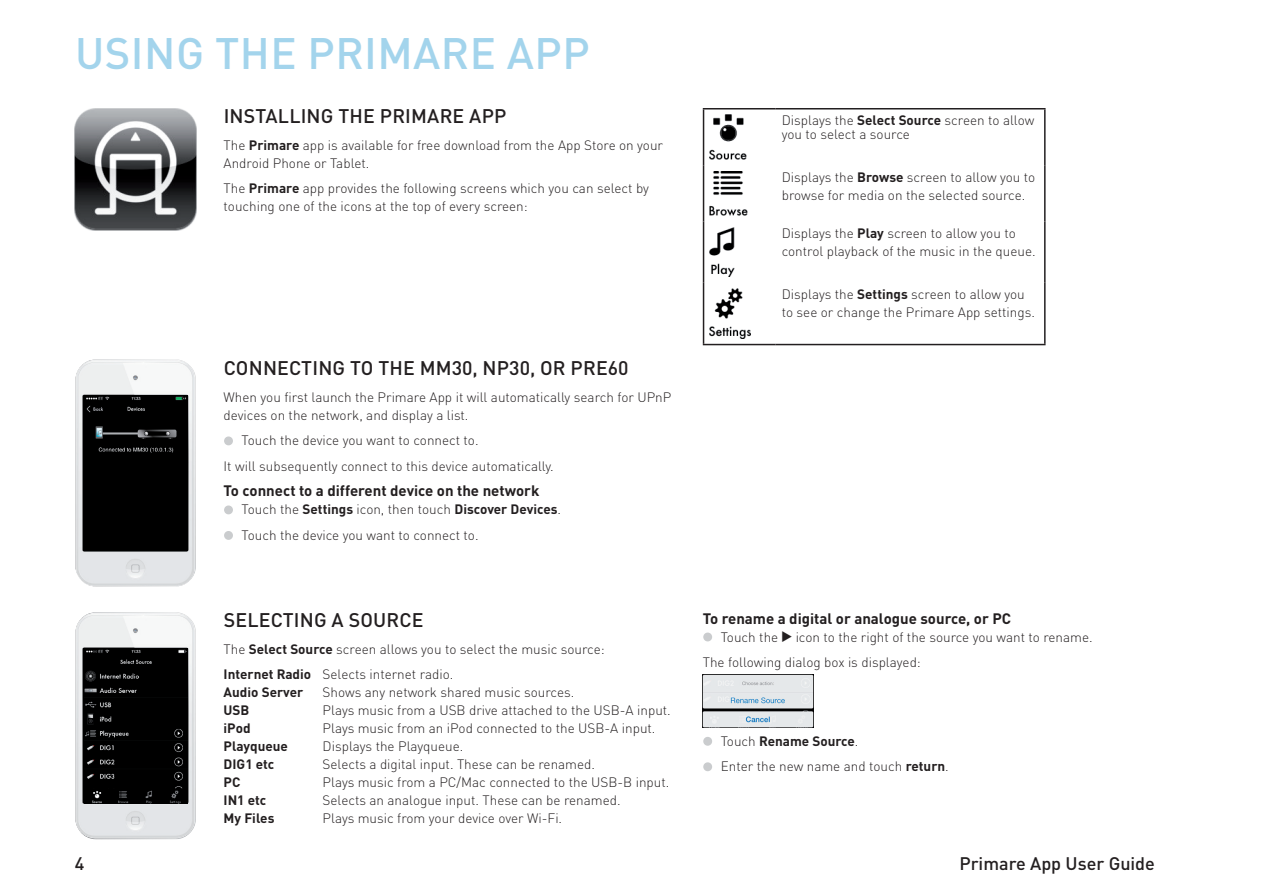
<style>
.page{position:relative;width:1263px;height:893px;background:#fff}
.page>*{position:absolute;margin:0;border:0;box-sizing:border-box;transform-origin:0 0}
.t1{font:500 43.5px "DINOT";letter-spacing:.01em;color:#a3d4ec}
.t2{font:500 19.5px "DINOT";letter-spacing:.01em;color:#231f20}
.t3{font:500 18px "DINOT";color:#231f20}
.t4{font:700 15px "DINOT";color:#231f20}
.t5{font:300 13.5px/18px "DINOT";color:#231f20}
.t6{font:700 13.5px "DINOT";color:#231f20}
.s1{font-weight:700}
.s2{font-size:18px;color:#caccce}
.s3{font-family:"Hifi Controls";font-weight:400}
.s4{font-weight:300;font-size:18px;color:#caccce}
.s5{font-weight:300}
</style>
<div class="page">
<img style="left:76px;top:612px;width:120px;height:227px">
<img style="left:76px;top:360px;width:120px;height:226px">
<img style="left:84px;top:648px;width:103px;height:155px">
<hr style="left:703px;top:222px;width:1px;height:61px;background:#231f20">
<hr style="left:1044px;top:222px;width:1px;height:61px;background:#231f20">
<hr style="left:703px;top:283px;width:1px;height:61px;background:#231f20">
<hr style="left:1044px;top:283px;width:1px;height:61px;background:#231f20">
<hr style="left:703px;top:344px;width:73px;height:1px;background:#231f20">
<hr style="left:776px;top:344px;width:269px;height:1px;background:#231f20">
<hr style="left:703px;top:108px;width:73px;height:2px;background:#231f20">
<hr style="left:703px;top:110px;width:1px;height:56px;background:#231f20">
<hr style="left:776px;top:108px;width:269px;height:2px;background:#231f20">
<hr style="left:1044px;top:110px;width:1px;height:56px;background:#231f20">
<hr style="left:703px;top:166px;width:1px;height:56px;background:#231f20">
<hr style="left:1044px;top:166px;width:1px;height:56px;background:#231f20">
<img style="left:709px;top:115px;width:37px;height:45px">
<img style="left:709px;top:172px;width:39px;height:44px">
<img style="left:709px;top:228px;width:25px;height:49px">
<img style="left:709px;top:289px;width:41px;height:50px">
<div style="left:224px;top:436px;width:9px;height:9px;border:3px solid #caccce;border-radius:50%"></div>
<div style="left:224px;top:505px;width:9px;height:9px;border:3px solid #caccce;border-radius:50%"></div>
<div style="left:224px;top:531px;width:9px;height:9px;border:3px solid #caccce;border-radius:50%"></div>
<div style="left:703px;top:633px;width:9px;height:8px;border:3px solid #caccce;border-radius:50%"></div>
<img style="left:703px;top:674px;width:111px;height:54px">
<div style="left:703px;top:737px;width:9px;height:9px;border:3px solid #caccce;border-radius:50%"></div>
<div style="left:703px;top:762px;width:9px;height:9px;border:3px solid #caccce;border-radius:50%"></div>
<img style="left:75px;top:108px;width:122px;height:122px">
<div style="left:84px;top:395px;width:103px;height:155px;background:#000"></div>
<h1 class="t1" style="left:75px;top:26px;width:287px">USI NG THE PRIMARE</h1>
<h1 class="t1" style="left:507px;top:26px;width:84px">APP</h1>
<h2 class="t2" style="left:224px;top:103px;width:182px">INSTALLI NG THE PRIMARE</h2>
<h2 class="t2" style="left:469px;top:103px;width:14px">APP</h2>
<p class="t5" style="left:224px;top:136px;width:441px">The <span class="s1">Primare</span> app is available for free download from the App Store on your<br>Android Phone or Tablet.</p>
<p class="t5" style="left:224px;top:179px;width:427px">The <span class="s1">Primare</span> app provides the following screens which you can select by touching one of the icons at the top of every screen:</p>
<h2 class="t2" style="left:224px;top:355px;width:406px">CONNECTI NG TO THE MM30, N P30, OR PRE60</h2>
<p class="t5" style="left:224px;top:388px;width:449px">When you first launch the Primare App it will automatically search for UPnP devices on the network, and display a list.</p>
<p class="t5" style="left:224px;top:428px;width:332px;line-height:25.5px"><span class="s2">•</span> Touch the device you want to connect to.<br>It will subsequently connect to this device automatically.</p>
<p class="t4" style="left:224px;top:481px;width:317px">To connect to a different device on the network</p>
<p class="t5" style="left:224px;top:500px;width:339px"><span class="s2">•</span> Touch the <span class="s1">Settings</span> icon, then touch <span class="s1">Discover Devices</span>.</p>
<p class="t5" style="left:224px;top:526px;width:257px"><span class="s2">•</span> Touch the device you want to connect to.</p>
<h2 class="t2" style="left:224px;top:607px;width:163px">SELECTI NG A SOURCE</h2>
<p class="t5" style="left:224px;top:636px;width:383px;line-height:25.5px">The <span class="s1">Select Source</span> screen allows you to select the music source:<br><span class="s1">Internet Radio</span> Selects internet radio.</p>
<p class="t6" style="left:224px;top:684px;width:81px">Audio Server</p>
<p class="t5" style="left:323px;top:683px;width:253px">Shows any network shared music sources.</p>
<p class="t6" style="left:224px;top:702px;width:27px">USB</p>
<p class="t5" style="left:323px;top:701px;width:350px">Plays music from a USB drive attached to the USB-A input.</p>
<p class="t6" style="left:224px;top:720px;width:28px">iPod</p>
<p class="t5" style="left:323px;top:719px;width:334px">Plays music from an iPod connected to the USB-A input.</p>
<p class="t6" style="left:224px;top:738px;width:66px">Playqueue</p>
<p class="t5" style="left:323px;top:737px;width:142px">Displays the Playqueue.</p>
<p class="t6" style="left:224px;top:756px;width:52px">DIG1 etc</p>
<p class="t5" style="left:323px;top:755px;width:274px">Selects a digital input. These can be renamed.</p>
<p class="t6" style="left:224px;top:774px;width:18px">PC</p>
<p class="t5" style="left:323px;top:773px;width:348px">Plays music from a PC/Mac connected to the USB-B input.</p>
<p class="t6" style="left:224px;top:792px;width:44px">IN1 etc</p>
<p class="t5" style="left:323px;top:791px;width:299px">Selects an analogue input. These can be renamed.</p>
<p class="t6" style="left:224px;top:810px;width:52px">My Files</p>
<p class="t5" style="left:323px;top:809px;width:241px">Plays music from your device over Wi-Fi.</p>
<p class="t5" style="left:782px;top:113px;width:254px;line-height:13.5px">Displays the <span class="s1">Select Source</span> screen to allow you to select a source</p>
<p class="t5" style="left:782px;top:168px;width:255px">Displays the <span class="s1">Browse</span> screen to allow you to browse for media on the selected source.</p>
<p class="t5" style="left:782px;top:224px;width:255px">Displays the <span class="s1">Play</span> screen to allow you to control playback of the music in the queue.</p>
<p class="t5" style="left:782px;top:285px;width:255px">Displays the <span class="s1">Settings</span> screen to allow you to see or change the Primare App settings.</p>
<p class="t4" style="left:703px;top:608px;width:310px">To rename a digital or analogue source, or PC</p>
<p class="t5" style="left:703px;top:624px;width:391px;line-height:25.5px"><span class="s2">•</span> Touch the <span class="s3">&gt;</span> icon to the right of the source you want to rename.<br>The following dialog box is displayed:</p>
<p class="t6" style="left:703px;top:732px;width:157px"><span class="s4">•</span> <span class="s5">Touch</span> Rename Source<span class="s5">.</span></p>
<p class="t5" style="left:703px;top:757px;width:247px"><span class="s2">•</span> Enter the new name and touch <span class="s1">return</span>.</p>
<h3 class="t3" style="left:959px;top:852px;width:197px">PRIMARE APP USER GUIDE</h3>
</div>
